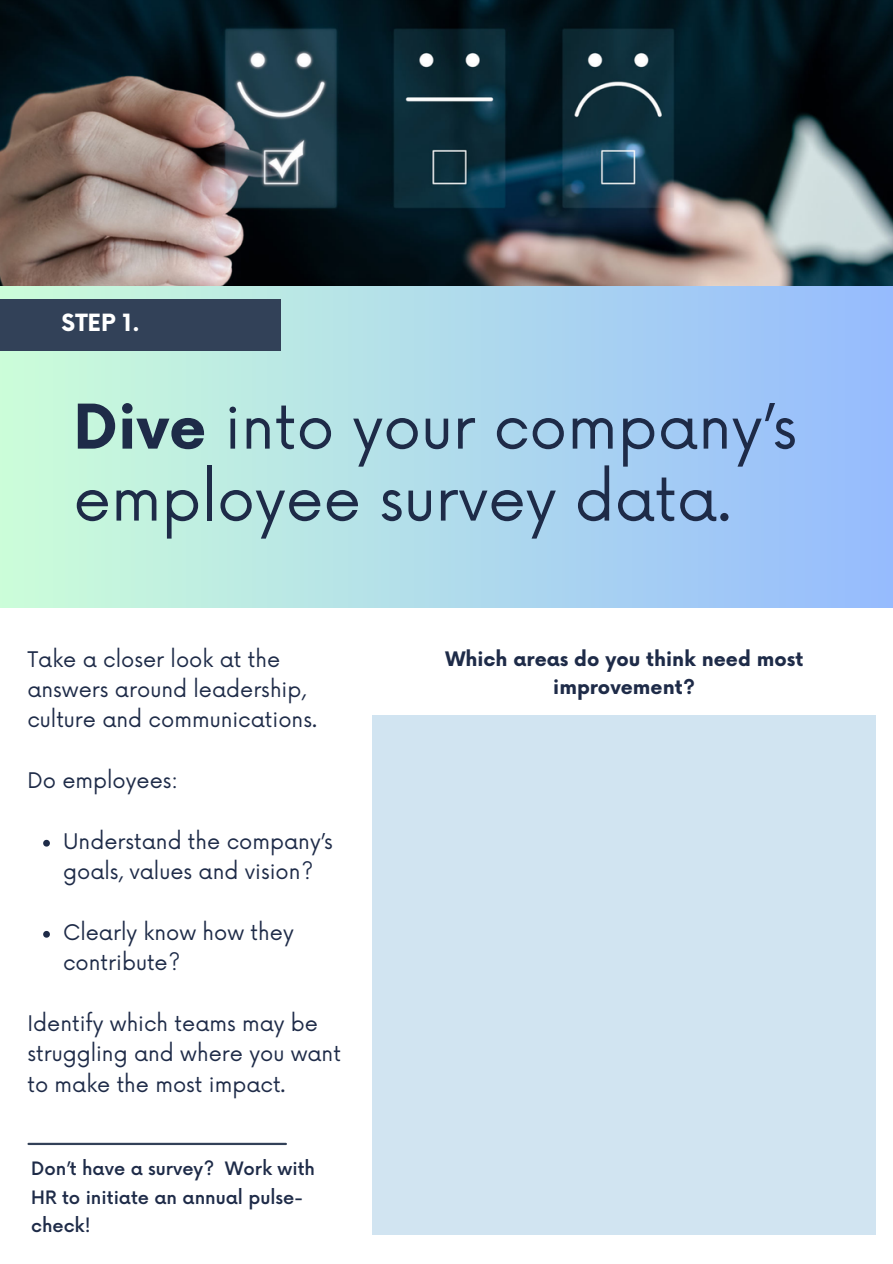
<style>
.page{position:relative;width:893px;height:1264px;background:#fff}
.page>*{position:absolute;margin:0;border:0;box-sizing:border-box;transform-origin:0 0}
.t1{font:60px/72px "Now";color:#1e2b48}
.t2{font:700 23.1px "Now";color:#fff}
.t3{font:21px/30.3px "Now";color:#1e2b48}
.t4{font:700 19.5px/28px "Now";color:#1e2b48;text-align:center}
.t5{font:500 18px/28px "Now";color:#1e2b48}
.s1{font-weight:700}
</style>
<div class="page">
<hr style="left:29px;top:1142px;width:257px;height:2px;background:#324158">
<div style="left:0;top:0;width:892px;height:607px;background:linear-gradient(to right,#cbfcd8,#96bcfe)"></div>
<img style="left:0;top:0;width:892px;height:285px">
<div style="left:0;top:299px;width:281px;height:51px;background:#324158"></div>
<div style="left:372px;top:715px;width:504px;height:519px;background:#d1e4f1"></div>
<svg style="left:43px;top:839px;width:7px;height:7px"></svg>
<svg style="left:43px;top:930px;width:7px;height:7px"></svg>
<p class="t2" style="left:62px;top:310px;width:80px">STEP 1.</p>
<p class="t1" style="left:73px;top:394px;width:725px"><span class="s1">Dive</span> into your company’s employee survey data.</p>
<p class="t3" style="left:27px;top:645px;width:291px">Take a closer look at the answers around leadership, culture and communications.</p>
<p class="t3" style="left:27px;top:766px;width:152px">Do employees:</p>
<p class="t3" style="left:63px;top:827px;width:271px">Understand the company’s goals, values and vision?</p>
<p class="t3" style="left:63px;top:918px;width:232px">Clearly know how they contribute?</p>
<p class="t3" style="left:27px;top:1009px;width:315px">Identify which teams may be struggling and where you want to make the most impact.</p>
<p class="t5" style="left:31px;top:1155px;width:285px">Don’t have a survey? Work with<br>HR to initiate an annual pulse&shy;check!</p>
<p class="t4" style="left:445px;top:646px;width:359px">Which areas do you think need most improvement?</p>
</div>
